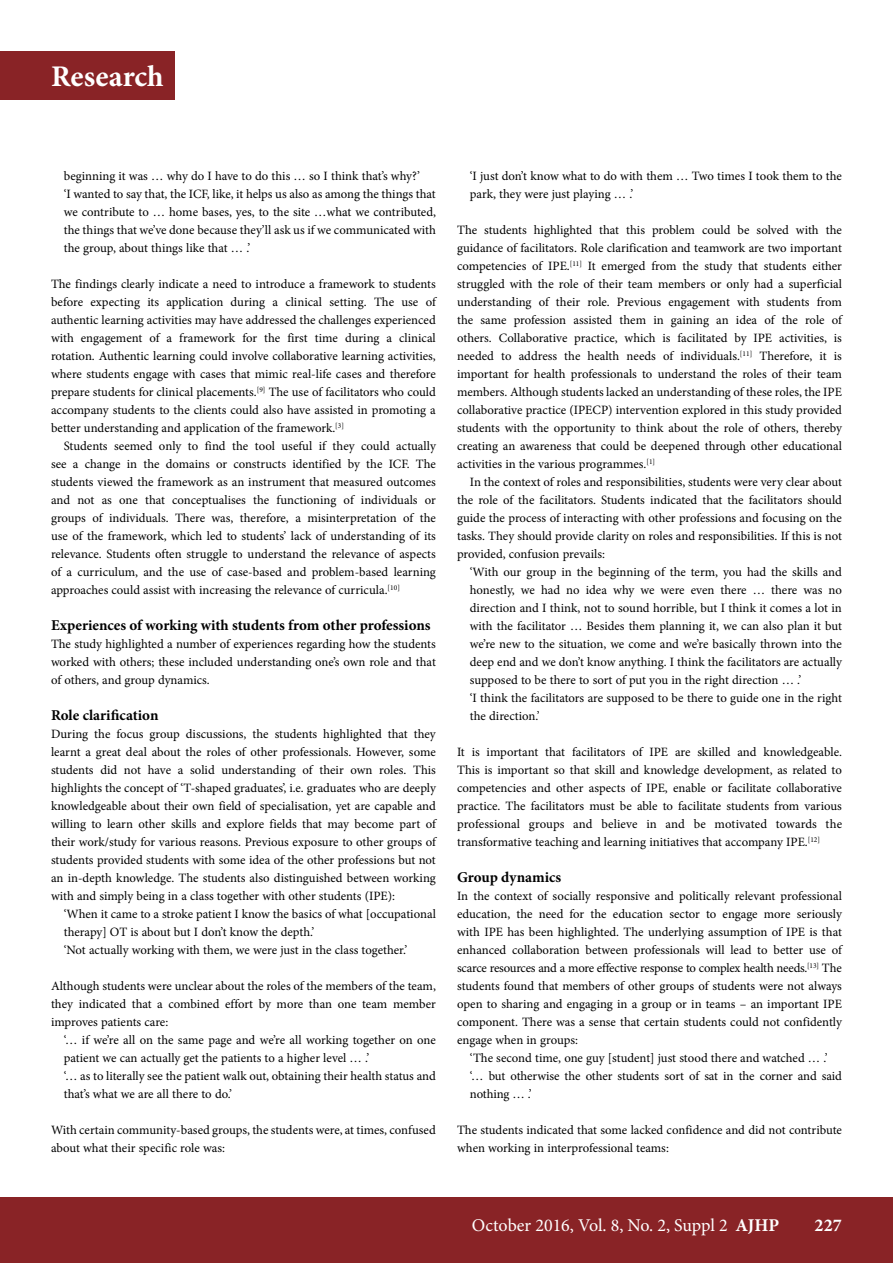
<style>
.page{position:relative;width:893px;height:1263px;background:#fff}
.page>*{position:absolute;margin:0;border:0;box-sizing:border-box;transform-origin:0 0}
.t1{font:700 30px "Minion Pro";color:#fff}
.t2{font:18px "Minion Pro";letter-spacing:-.005em;color:#fff}
.t3{font:700 18px "Minion Pro";color:#fff}
.t4{font:700 15px "Minion Pro";color:#000}
.t5{font:12.75px/18px "Minion Pro";letter-spacing:-.005em;color:#000;text-align:justify}
.s1{font-weight:700}
</style>
<div class="page">
<div style="left:0;top:1197px;width:893px;height:66px;background:#892326"></div>
<div style="left:0;top:51px;width:174px;height:49px;background:#892326"></div>
<h1 class="t1" style="left:51px;top:56px;width:114px">Research</h1>
<p class="t5" style="left:64px;top:167px;width:374px;text-align:left">beginning it was … why do I have to do this … so I think that’s why?’<br>‘I wanted to say that, the ICF, like, it helps us also as among the things that we contribute to … home bases, yes, to the site …what we contributed, the things that we’ve done because they’ll ask us if we communicated with the group, about things like that … .’</p>
<p class="t5" style="left:51px;top:275px;width:386px">The findings clearly indicate a need to introduce a framework to students before expecting its application during a clinical setting. The use of authentic learning activities may have addressed the challenges experienced with engagement of a framework for the first time during a clinical rotation. Authentic learning could involve collaborative learning activities, where students engage with cases that mimic real-life cases and therefore prepare students for clinical placements.<sup>[9]</sup> The use of facilitators who could accompany students to the clients could also have assisted in promoting a better understanding and application of the framework.<sup>[3]</sup></p>
<p class="t5" style="left:51px;top:437px;width:386px;text-indent:13px">Students seemed only to find the tool useful if they could actually see a change in the domains or constructs identified by the ICF. The students viewed the framework as an instrument that measured outcomes and not as one that conceptualises the functioning of individuals or groups of individuals. There was, therefore, a misinterpretation of the use of the framework, which led to students’ lack of understanding of its relevance. Students often struggle to understand the relevance of aspects of a curriculum, and the use of case-based and problem-based learning approaches could assist with increasing the relevance of curricula.<sup>[10]</sup></p>
<p class="t4" style="left:51px;top:615px;width:381px">Experiences of working with students from other professions</p>
<p class="t5" style="left:51px;top:635px;width:386px">The study highlighted a number of experiences regarding how the students worked with others; these included understanding one’s own role and that of others, and group dynamics.</p>
<p class="t4" style="left:51px;top:705px;width:109px">Role clarification</p>
<p class="t5" style="left:51px;top:725px;width:386px">During the focus group discussions, the students highlighted that they learnt a great deal about the roles of other professionals. However, some students did not have a solid understanding of their own roles. This highlights the concept of ‘T-shaped graduates’, i.e. graduates who are deeply knowledgeable about their own field of specialisation, yet are capable and willing to learn other skills and explore fields that may become part of their work/study for various reasons. Previous exposure to other groups of students provided students with some idea of the other professions but not an in-depth knowledge. The students also distinguished between working with and simply being in a class together with other students (IPE):</p>
<p class="t5" style="left:64px;top:905px;width:374px;text-align:left">‘When it came to a stroke patient I know the basics of what [occupational therapy] OT is about but I don’t know the depth.’<br>‘Not actually working with them, we were just in the class together.’</p>
<p class="t5" style="left:51px;top:977px;width:386px">Although students were unclear about the roles of the members of the team, they indicated that a combined effort by more than one team member improves patients care:</p>
<p class="t5" style="left:64px;top:1031px;width:374px;text-align:left">‘… if we’re all on the same page and we’re all working together on one patient we can actually get the patients to a higher level … .’<br>‘… as to literally see the patient walk out, obtaining their health status and that’s what we are all there to do.’</p>
<p class="t5" style="left:51px;top:1121px;width:386px">With certain community-based groups, the students were, at times, confused about what their specific role was:</p>
<p class="t5" style="left:470px;top:167px;width:374px">‘I just don’t know what to do with them … Two times I took them to the park, they were just playing … .’</p>
<p class="t5" style="left:457px;top:221px;width:386px">The students highlighted that this problem could be solved with the guidance of facilitators. Role clarification and teamwork are two important competencies of IPE.<sup>[11]</sup> It emerged from the study that students either struggled with the role of their team members or only had a superficial understanding of their role. Previous engagement with students from the same profession assisted them in gaining an idea of the role of others. Collaborative practice, which is facilitated by IPE activities, is needed to address the health needs of individuals.<sup>[11]</sup> Therefore, it is important for health professionals to understand the roles of their team members. Although students lacked an understanding of these roles, the IPE collaborative practice (IPECP) intervention explored in this study provided students with the opportunity to think about the role of others, thereby creating an awareness that could be deepened through other educational activities in the various programmes.<sup>[1]</sup></p>
<p class="t5" style="left:457px;top:473px;width:386px;text-indent:13px">In the context of roles and responsibilities, students were very clear about the role of the facilitators. Students indicated that the facilitators should guide the process of interacting with other professions and focusing on the tasks. They should provide clarity on roles and responsibilities. If this is not provided, confusion prevails:</p>
<p class="t5" style="left:470px;top:563px;width:374px;text-align:left">‘With our group in the beginning of the term, you had the skills and honestly, we had no idea why we were even there … there was no direction and I think, not to sound horrible, but I think it comes a lot in with the facilitator … Besides them planning it, we can also plan it but we’re new to the situation, we come and we’re basically thrown into the deep end and we don’t know anything. I think the facilitators are actually supposed to be there to sort of put you in the right direction … .’<br>‘I think the facilitators are supposed to be there to guide one in the right the direction.’</p>
<p class="t5" style="left:457px;top:743px;width:386px">It is important that facilitators of IPE are skilled and knowledgeable.<br>This is important so that skill and knowledge development, as related to competencies and other aspects of IPE, enable or facilitate collaborative practice. The facilitators must be able to facilitate students from various professional groups and believe in and be motivated towards the transformative teaching and learning initiatives that accompany IPE.<sup>[12]</sup></p>
<p class="t4" style="left:457px;top:867px;width:106px">Group dynamics</p>
<p class="t5" style="left:457px;top:887px;width:386px">In the context of socially responsive and politically relevant professional education, the need for the education sector to engage more seriously with IPE has been highlighted. The underlying assumption of IPE is that enhanced collaboration between professionals will lead to better use of scarce resources and a more effective response to complex health needs.<sup>[13]</sup> The students found that members of other groups of students were not always open to sharing and engaging in a group or in teams – an important IPE component. There was a sense that certain students could not confidently engage when in groups:</p>
<p class="t5" style="left:470px;top:1049px;width:374px;text-align:left">‘The second time, one guy [student] just stood there and watched … .’ ‘… but otherwise the other students sort of sat in the corner and said nothing … .’</p>
<p class="t5" style="left:457px;top:1121px;width:386px">The students indicated that some lacked confidence and did not contribute when working in interprofessional teams:</p>
<h2 class="t2" style="left:472px;top:1213px;width:309px">October 2016, Vol. 8, No. 2, Suppl 2 <span class="s1">AJHP</span></h2>
<h2 class="t3" style="left:814px;top:1213px;width:29px">227</h2>
</div>
